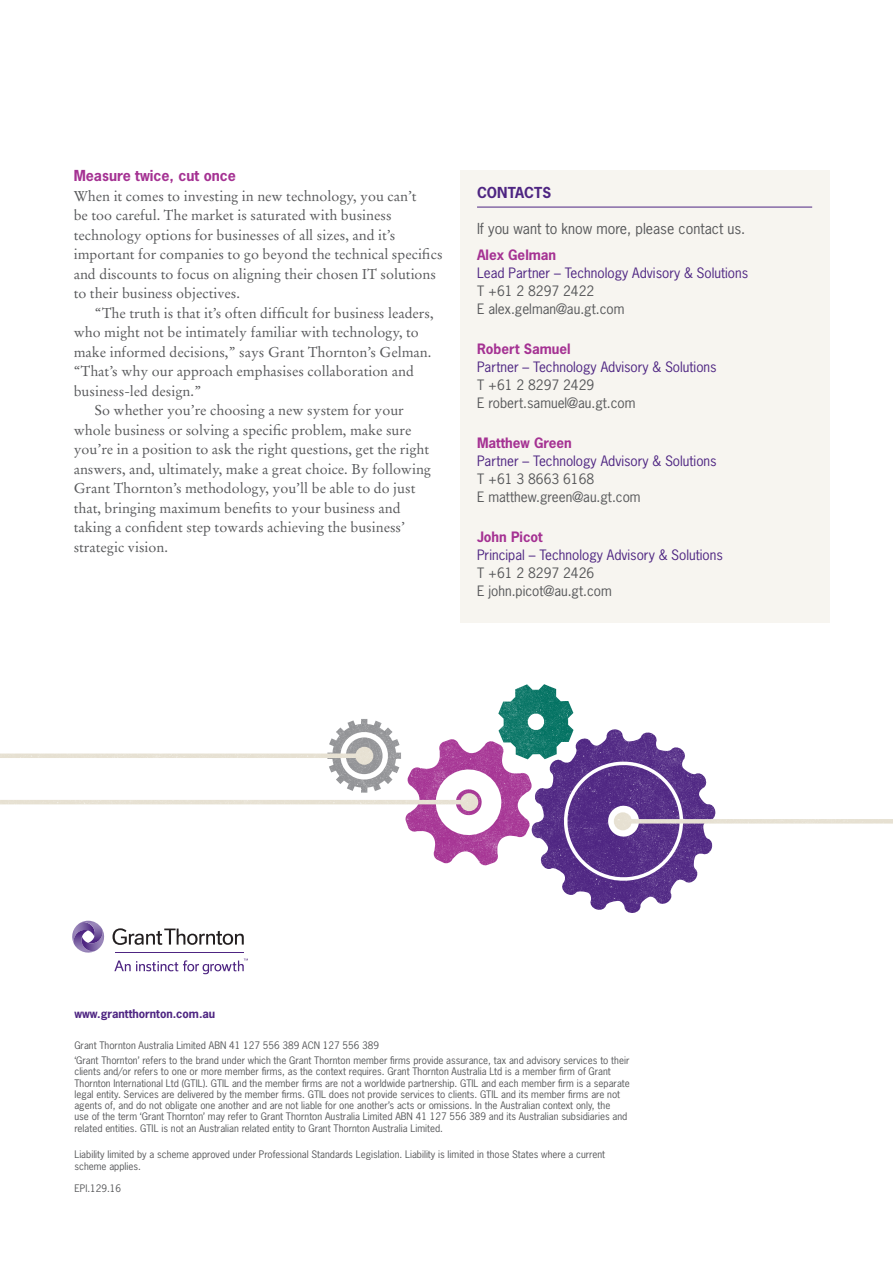
<style>
.page{position:relative;width:893px;height:1263px;background:#fff}
.page>*{position:absolute;margin:0;border:0;box-sizing:border-box;transform-origin:0 0}
.C_Body_copy_Indent{font:14.25px/19.5px "Stempel Garamond LT Std";color:#57585a}
.C_Body_copy{font:14.25px/19.5px "Stempel Garamond LT Std";color:#57585a}
.FAST_FACTS_text{font:14.25px "News Gothic Std";color:#57585a}
.B_Body_heading{font:700 14.25px "News Gothic Std";color:#a53293}
.FAST_FACTS_heading{font:700 14.25px "News Gothic Std";letter-spacing:.005em;color:#4e2582}
.FAST_FACTS_text-2{font:13.5px/18px "News Gothic Std";color:#57585a}
.FAST_FACTS_text-3{font:13.5px/18px "News Gothic Std";color:#4e2582}
.t1{font:700 11.25px "News Gothic Std";color:#4e2582}
.t2{font:9.75px/11.2px "News Gothic Std";color:#57585a}
.s1{font-weight:700;color:#a53293}
.s2{color:#57585a}
.s3{color:#4e2582}
</style>
<div class="page">
<img style="left:0;top:684px;width:893px;height:229px">
<div style="left:460px;top:170px;width:369px;height:452px;background:#f7f5f0"></div>
<hr style="left:477px;top:207px;width:335px;height:1px;background:#4e2582">
<svg style="left:112px;top:928px;width:132px;height:17px"></svg>
<svg style="left:114px;top:958px;width:134px;height:16px"></svg>
<hr style="left:115px;top:952px;width:129px;height:1px;background:#4e2582">
<svg style="left:72px;top:920px;width:33px;height:33px"></svg>
<p class="B_Body_heading" style="left:74px;top:166px;width:164px">Measure twice, cut once</p>
<p class="C_Body_copy" style="left:74px;top:186px;width:370px">When it comes to investing in new technology, you can’t<br>be too careful. The market is saturated with business technology options for businesses of all sizes, and it’s important for companies to go beyond the technical specifics and discounts to focus on aligning their chosen IT solutions to their business objectives.</p>
<p class="C_Body_copy_Indent" style="left:74px;top:303px;width:361px;text-indent:21px">“The truth is that it’s often difficult for business leaders, who might not be intimately familiar with technology, to make informed decisions,” says Grant Thornton’s Gelman. “That’s why our approach emphasises collaboration and business-led design.”</p>
<p class="C_Body_copy_Indent" style="left:74px;top:401px;width:359px;text-indent:21px">So whether you’re choosing a new system for your whole business or solving a specific problem, make sure you’re in a position to ask the right questions, get the right answers, and, ultimately, make a great choice. By following Grant Thornton’s methodology, you’ll be able to do just that, bringing maximum benefits to your business and taking a confident step towards achieving the business’ strategic vision.</p>
<p class="FAST_FACTS_heading" style="left:477px;top:183px;width:76px">CONTACTS</p>
<p class="FAST_FACTS_text" style="left:477px;top:219px;width:270px">If you want to know more, please contact us.</p>
<p class="FAST_FACTS_text-3" style="left:477px;top:246px;width:273px"><span class="s1">Alex Gelman<br></span>Lead Partner – Technology Advisory &amp; Solutions<br><span class="s2">T +61 2 8297 2422<br>E alex.gelman@au.gt.com</span></p>
<p class="FAST_FACTS_text-2" style="left:477px;top:340px;width:241px"><span class="s1">Robert Samuel<br></span><span class="s3">Partner – Technology Advisory &amp; Solutions<br></span>T +61 2 8297 2429<br>E robert.samuel@au.gt.com</p>
<p class="FAST_FACTS_text-2" style="left:477px;top:434px;width:241px"><span class="s1">Matthew Green<br></span><span class="s3">Partner – Technology Advisory &amp; Solutions<br></span>T +61 3 8663 6168<br>E matthew.green@au.gt.com</p>
<p class="FAST_FACTS_text-3" style="left:477px;top:528px;width:247px"><span class="s1">John Picot<br></span>Principal – Technology Advisory &amp; Solutions<br><span class="s2">T +61 2 8297 2426<br>E john.picot@au.gt.com</span></p>
<p class="t1" style="left:74px;top:1006px;width:142px">www.grantthornton.com.au</p>
<p class="t2" style="left:74px;top:1039px;width:306px">Grant Thornton Australia Limited ABN 41 127 556 389 ACN 127 556 389</p>
<p class="t2" style="left:74px;top:1055px;width:557px">‘Grant Thornton’ refers to the brand under which the Grant Thornton member firms provide assurance, tax and advisory services to their clients and/or refers to one or more member firms, as the context requires. Grant Thornton Australia Ltd is a member firm of Grant Thornton International Ltd (GTIL). GTIL and the member firms are not a worldwide partnership. GTIL and each member firm is a separate legal entity. Services are delivered by the member firms. GTIL does not provide services to clients. GTIL and its member firms are not agents of, and do not obligate one another and are not liable for one another’s acts or omissions. In the Australian context only, the<br>use of the term ‘Grant Thornton’ may refer to Grant Thornton Australia Limited ABN 41 127 556 389 and its Australian subsidiaries and related entities. GTIL is not an Australian related entity to Grant Thornton Australia Limited.</p>
<p class="t2" style="left:74px;top:1149px;width:532px">Liability limited by a scheme approved under Professional Standards Legislation. Liability is limited in those States where a current scheme applies.</p>
<p class="t2" style="left:74px;top:1183px;width:48px">EPI.129.16</p>
</div>
